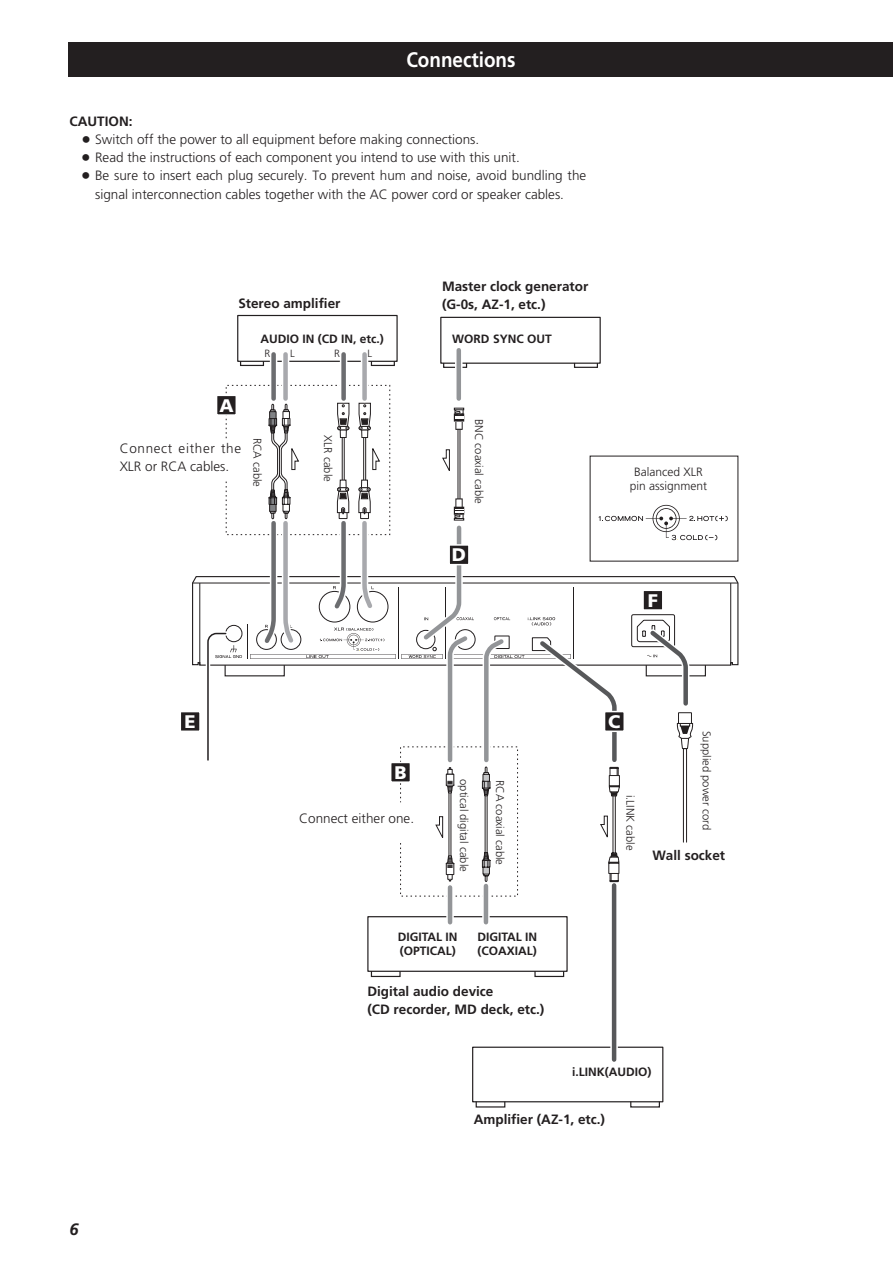
<style>
.page{position:relative;width:893px;height:1262px;background:#fff}
.page>*{position:absolute;margin:0;border:0;box-sizing:border-box;transform-origin:0 0}
.t1{font:700 21px "Frutiger";color:#fff;scale:.9 1}
.t2{font:900 18.15px "Frutiger";color:#fff}
.t3{font:italic 700 16.5px "Frutiger";color:#231f20}
.t4{font:300 13.5px "Frutiger";color:#231f20}
.t5{font:700 13.5px/18px "Frutiger";color:#231f20}
.t6{font:300 13.5px/18px "Frutiger";letter-spacing:.05em;color:#231f20}
.t7{font:700 12px/14.2px "Frutiger";color:#231f20}
.t8{font:300 12px/13.5px "Frutiger";color:#231f20;text-align:center}
.t9{font:300 11.25px "Frutiger";color:#231f20}
.t10{font:300 10.5px "Frutiger";color:#231f20}
.s1{font-family:"Teac Font";font-weight:400}
</style>
<div class="page">
<svg style="left:192px;top:576px;width:11px;height:90px"></svg>
<hr style="left:192px;top:583px;width:546px;height:1px;background:#231f20">
<div style="left:472px;top:1046px;width:191px;height:56px;border:1px solid #231f20"></div>
<svg style="left:475px;top:1100px;width:185px;height:7px"></svg>
<div style="left:367px;top:916px;width:200px;height:55px;border:1px solid #231f20"></div>
<svg style="left:370px;top:969px;width:194px;height:8px"></svg>
<div style="left:237px;top:315px;width:160px;height:47px;border:1px solid #231f20"></div>
<div style="left:371px;top:360px;width:24px;height:6px;border:1px solid #231f20"></div>
<div style="left:240px;top:360px;width:24px;height:6px;border:1px solid #231f20"></div>
<div style="left:270px;top:354px;width:7px;height:44px;background:#fff"></div>
<div style="left:271px;top:354px;width:5px;height:44px;background:#6c6d70"></div>
<div style="left:282px;top:354px;width:7px;height:44px;background:#fff"></div>
<div style="left:283px;top:354px;width:5px;height:44px;background:#a8a9ad"></div>
<div style="left:340px;top:354px;width:7px;height:44px;background:#fff"></div>
<div style="left:341px;top:354px;width:5px;height:44px;background:#6c6d70"></div>
<div style="left:361px;top:354px;width:7px;height:44px;background:#fff"></div>
<div style="left:362px;top:354px;width:5px;height:44px;background:#a8a9ad"></div>
<div style="left:446px;top:887px;width:8px;height:35px;background:#e3e3e4"></div>
<hr style="left:448px;top:887px;width:4px;height:35px;background:#939598">
<svg style="left:482px;top:886px;width:7px;height:36px"></svg>
<div style="left:483px;top:886px;width:5px;height:36px;background:#939598"></div>
<svg style="left:610px;top:885px;width:8px;height:174px"></svg>
<hr style="left:612px;top:885px;width:4px;height:174px;background:#57585a">
<svg style="left:727px;top:456px;width:11px;height:210px"></svg>
<div style="left:440px;top:317px;width:160px;height:47px;border:1px solid #231f20"></div>
<div style="left:574px;top:362px;width:24px;height:6px;border:1px solid #231f20"></div>
<div style="left:443px;top:362px;width:24px;height:6px;border:1px solid #231f20"></div>
<div style="left:455px;top:350px;width:7px;height:48px;background:#fff"></div>
<div style="left:456px;top:350px;width:5px;height:48px;background:#939598"></div>
<svg style="left:203px;top:403px;width:524px;height:479px"></svg>
<div style="left:180px;top:711px;width:20px;height:20px;background:#231f20"></div>
<div style="left:179px;top:711px;width:22px;height:21px;border:2px solid #fff"></div>
<div style="left:643px;top:590px;width:19px;height:20px;background:#231f20"></div>
<div style="left:642px;top:589px;width:21px;height:22px;border:2px solid #fff"></div>
<div style="left:604px;top:711px;width:20px;height:20px;background:#231f20"></div>
<div style="left:603px;top:711px;width:22px;height:21px;border:2px solid #fff"></div>
<div style="left:390px;top:762px;width:20px;height:20px;background:#231f20"></div>
<div style="left:390px;top:761px;width:21px;height:22px;border:2px solid #fff"></div>
<div style="left:216px;top:395px;width:20px;height:20px;background:#231f20"></div>
<div style="left:216px;top:394px;width:21px;height:22px;border:2px solid #fff"></div>
<div style="left:68px;top:43px;width:824px;height:34px;background:#231f20"></div>
<h1 class="t1" style="left:406px;top:51px;width:123px">Connections</h1>
<p class="t5" style="left:70px;top:114px;width:64px">CAUTION:</p>
<p class="t4" style="left:82px;top:134px;width:398px"><span class="s1">&lt;</span> Switch off the power to all equipment before making connections.</p>
<p class="t4" style="left:82px;top:152px;width:439px"><span class="s1">&lt;</span> Read the instructions of each component you intend to use with this unit.</p>
<p class="t4" style="left:82px;top:170px;width:505px"><span class="s1">&lt;</span> Be sure to insert each plug securely. To prevent hum and noise, avoid bundling the</p>
<p class="t4" style="left:95px;top:188px;width:470px">signal interconnection cables together with the AC power cord or speaker cables.</p>
<p class="t5" style="left:238px;top:296px;width:104px">Stereo amplifier</p>
<p class="t5" style="left:442px;top:278px;width:148px">Master clock generator (G-0s, AZ-1, etc.)</p>
<p class="t7" style="left:260px;top:333px;width:125px">AUDIO IN (CD IN, etc.)</p>
<p class="t7" style="left:452px;top:333px;width:101px">WORD SYNC OUT</p>
<p class="t10" style="left:264px;top:349px;width:7px">R</p>
<p class="t10" style="left:290px;top:349px;width:6px">L</p>
<p class="t10" style="left:334px;top:349px;width:7px">R</p>
<p class="t10" style="left:367px;top:349px;width:6px">L</p>
<h2 class="t2" style="left:219px;top:398px;width:16px">A</h2>
<p class="t6" style="left:120px;top:440px;width:123px">Connect either the<br>XLR or RCA cables.</p>
<p class="t9" style="left:262px;top:437px;width:51px;rotate:90deg">RCA cable</p>
<p class="t9" style="left:333px;top:435px;width:48px;rotate:90deg">XLR cable</p>
<p class="t9" style="left:483px;top:419px;width:86px;rotate:90deg">BNC coaxial cable</p>
<h2 class="t2" style="left:452px;top:548px;width:16px">D</h2>
<p class="t8" style="left:629px;top:466px;width:79px">Balanced XLR pin assignment</p>
<h2 class="t2" style="left:647px;top:593px;width:12px">F</h2>
<p class="t3" style="left:70px;top:1222px;width:11px">6</p>
<h2 class="t2" style="left:184px;top:714px;width:13px">E</h2>
<h2 class="t2" style="left:394px;top:765px;width:14px">B</h2>
<p class="t4" style="left:299px;top:812px;width:116px">Connect either one.</p>
<p class="t9" style="left:468px;top:779px;width:94px;rotate:90deg">optical digital cable</p>
<p class="t9" style="left:504px;top:780px;width:86px;rotate:90deg">RCA coaxial cable</p>
<p class="t7" style="left:398px;top:930px;width:61px">DIGITAL IN (OPTICAL)</p>
<p class="t7" style="left:477px;top:930px;width:61px">DIGITAL IN (COAXIAL)</p>
<p class="t5" style="left:367px;top:983px;width:178px">Digital audio device<br>(CD recorder, MD deck, etc.)</p>
<h2 class="t2" style="left:608px;top:714px;width:14px">C</h2>
<p class="t9" style="left:635px;top:794px;width:57px;rotate:90deg">i.LINK cable</p>
<p class="t9" style="left:711px;top:730px;width:101px;rotate:90deg">Supplied power cord</p>
<p class="t5" style="left:652px;top:847px;width:74px">Wall socket</p>
<p class="t7" style="left:572px;top:1065px;width:81px">i.LINK(AUDIO)</p>
<p class="t5" style="left:473px;top:1111px;width:133px">Amplifier (AZ-1, etc.)</p>
</div>
